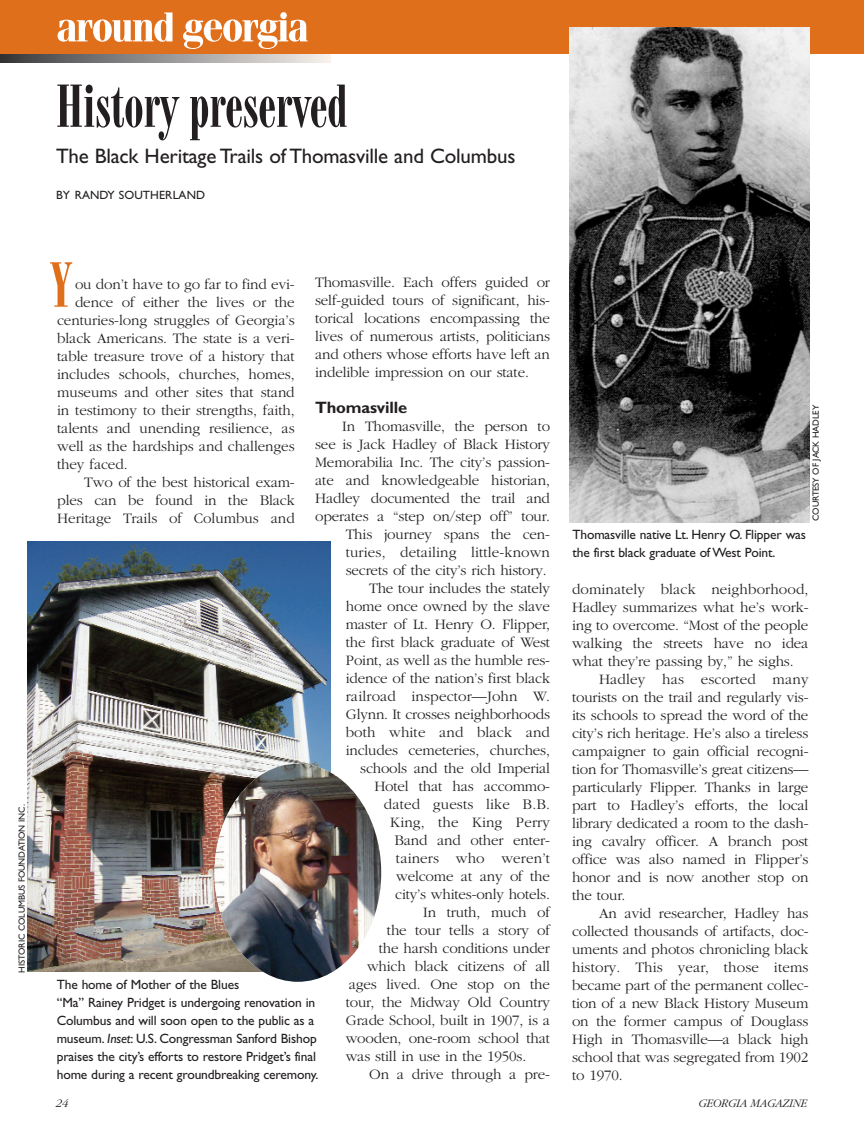
<style>
.page{position:relative;width:864px;height:1134px;background:#fff}
.page>*{position:absolute;margin:0;border:0;box-sizing:border-box;transform-origin:0 0}
.t1{font:60px "Modern 735 A";color:#e06f1c}
.t2{font:57px "Modern 735 BT Roman A";letter-spacing:-.005em;color:#231f20}
.t3{font:21px "Gill Sans";letter-spacing:-.01em;color:#231f20}
.t4{font:700 16.5px "Gill Sans";letter-spacing:-.01em;color:#231f20}
.t5{font:300 15px/18px "Garamond";letter-spacing:-.01em;color:#231f20;text-align:justify}
.t6{font:300 15px "Garamond";letter-spacing:.01em;color:#231f20}
.t7{font:13.5px/18px "Gill Sans";letter-spacing:-.01em;color:#231f20}
.t8{font:12px "Gill Sans";letter-spacing:.01em;color:#231f20}
.t9{font:italic 300 12px "Garamond";letter-spacing:-.01em;color:#231f20}
.t10{font:9px "Gill Sans";letter-spacing:-.01em;color:#231f20}
.s1{font-style:italic}
</style>
<div class="page">
<svg style="left:0;top:54px;width:331px;height:9px;background:#979595"></svg>
<div style="left:0;top:0;width:864px;height:54px;background:#e06f1c"></div>
<svg style="left:57px;top:12px;width:116px;height:30px"></svg>
<svg style="left:183px;top:12px;width:125px;height:37px"></svg>
<img style="left:27px;top:542px;width:304px;height:430px">
<img style="left:214px;top:764px;width:167px;height:218px;border-radius:50%">
<img style="left:570px;top:27px;width:240px;height:495px">
<h2 class="t2" style="left:56px;top:84px;width:293px">History preserved</h2>
<h3 class="t3" style="left:56px;top:148px;width:461px">The Black Heritage Trails of Thomasville and Columbus</h3>
<p class="t8" style="left:56px;top:191px;width:151px">BY RANDY SOUTHERLAND</p>
<p class="t10" style="left:19px;top:973px;width:170px;rotate:-90deg">HISTORIC COLUMBUS FOUNDATION INC.</p>
<h1 class="t1" style="left:52px;top:262px;width:20px">Y</h1>
<p class="t5" style="left:315px;top:275px;width:236px">Thomasville. Each offers guided or self-guided tours of significant, his&shy;torical locations encompassing the lives of numerous artists, politicians and others whose efforts have left an indelible impression on our state.</p>
<p class="t4" style="left:315px;top:402px;width:93px">Thomasville</p>
<p class="t5" style="left:342px;top:419px;width:209px">In Thomasville, the person to</p>
<p class="t5" style="left:315px;top:437px;width:236px">see is Jack Hadley of Black History</p>
<p class="t5" style="left:315px;top:455px;width:236px">Memorabilia Inc. The city’s passion-</p>
<p class="t5" style="left:315px;top:473px;width:236px">ate and knowledgeable historian,</p>
<p class="t5" style="left:315px;top:491px;width:236px">Hadley documented the trail and</p>
<p class="t5" style="left:315px;top:509px;width:236px">operates a “step on/step off” tour.</p>
<p class="t5" style="left:346px;top:527px;width:206px">This journey spans the cen-</p>
<p class="t6" style="left:346px;top:547px;width:206px">turies, detailing little-known</p>
<p class="t5" style="left:346px;top:563px;width:202px">secrets of the city’s rich history.</p>
<p class="t5" style="left:369px;top:581px;width:182px">The tour includes the stately</p>
<p class="t5" style="left:346px;top:599px;width:206px">home once owned by the slave</p>
<p class="t5" style="left:346px;top:617px;width:206px">master of Lt. Henry O. Flipper,</p>
<p class="t5" style="left:346px;top:635px;width:206px">the first black graduate of West</p>
<p class="t5" style="left:346px;top:653px;width:206px">Point, as well as the humble res-</p>
<p class="t5" style="left:346px;top:671px;width:206px">idence of the nation’s first black</p>
<p class="t6" style="left:346px;top:691px;width:206px">railroad inspector—John W.</p>
<p class="t5" style="left:346px;top:707px;width:206px">Glynn. It crosses neighborhoods</p>
<p class="t6" style="left:346px;top:727px;width:206px">both white and black and</p>
<p class="t5" style="left:346px;top:743px;width:206px">includes cemeteries, churches,</p>
<p class="t5" style="left:360px;top:761px;width:191px">schools and the old Imperial</p>
<p class="t5" style="left:374px;top:779px;width:177px">Hotel that has accommo-</p>
<p class="t6" style="left:384px;top:799px;width:168px">dated guests like B.B.</p>
<p class="t6" style="left:390px;top:817px;width:161px">King, the King Perry</p>
<p class="t5" style="left:394px;top:833px;width:157px">Band and other enter-</p>
<p class="t6" style="left:396px;top:853px;width:156px">tainers who weren’t</p>
<p class="t5" style="left:396px;top:869px;width:155px">welcome at any of the</p>
<p class="t5" style="left:395px;top:887px;width:156px">city’s whites-only hotels.</p>
<p class="t5" style="left:423px;top:905px;width:128px">In truth, much of</p>
<p class="t5" style="left:387px;top:923px;width:165px">the tour tells a story of</p>
<p class="t5" style="left:379px;top:941px;width:173px">the harsh conditions under</p>
<p class="t5" style="left:367px;top:959px;width:184px">which black citizens of all</p>
<p class="t5" style="left:349px;top:977px;width:203px">ages lived. One stop on the</p>
<p class="t5" style="left:346px;top:995px;width:206px">tour, the Midway Old Country</p>
<p class="t5" style="left:346px;top:1013px;width:206px">Grade School, built in 1907, is a</p>
<p class="t5" style="left:346px;top:1031px;width:206px">wooden, one-room school that</p>
<p class="t5" style="left:346px;top:1049px;width:182px">was still in use in the 1950s.</p>
<p class="t5" style="left:369px;top:1067px;width:182px">On a drive through a pre-</p>
<p class="t5" style="left:75px;top:276px;width:221px">ou don’t have to go far to find evi-</p>
<p class="t5" style="left:75px;top:294px;width:221px">dence of either the lives or the</p>
<p class="t5" style="left:57px;top:312px;width:239px">centuries-long struggles of Georgia’s</p>
<p class="t5" style="left:57px;top:330px;width:239px">black Americans. The state is a veri-</p>
<p class="t5" style="left:57px;top:348px;width:239px">table treasure trove of a history that</p>
<p class="t5" style="left:57px;top:366px;width:239px">includes schools, churches, homes,</p>
<p class="t5" style="left:57px;top:384px;width:239px">museums and other sites that stand</p>
<p class="t5" style="left:57px;top:402px;width:239px">in testimony to their strengths, faith,</p>
<p class="t5" style="left:57px;top:420px;width:239px">talents and unending resilience, as</p>
<p class="t5" style="left:57px;top:438px;width:239px">well as the hardships and challenges</p>
<p class="t5" style="left:57px;top:456px;width:72px">they faced.</p>
<p class="t5" style="left:84px;top:474px;width:212px">Two of the best historical exam-</p>
<p class="t5" style="left:57px;top:492px;width:239px">ples can be found in the Black</p>
<p class="t5" style="left:57px;top:510px;width:239px">Heritage Trails of Columbus and</p>
<p class="t7" style="left:57px;top:977px;width:263px">The home of Mother of the Blues<br>“Ma” Rainey Pridget is undergoing renovation in Columbus and will soon open to the public as a museum. <span class="s1">Inset</span>: U.S. Congressman Sanford Bishop praises the city’s efforts to restore Pridget’s final home during a recent groundbreaking ceremony.</p>
<p class="t9" style="left:56px;top:1099px;width:14px">24</p>
<p class="t10" style="left:813px;top:521px;width:117px;rotate:-90deg">COURTESY OF JACK HADLEY</p>
<p class="t7" style="left:572px;top:527px;width:235px">Thomasville native Lt. Henry O. Flipper was the first black graduate of West Point.</p>
<p class="t6" style="left:572px;top:584px;width:238px">dominately black neighborhood,</p>
<p class="t5" style="left:572px;top:600px;width:238px">Hadley summarizes what he’s work-</p>
<p class="t5" style="left:572px;top:618px;width:238px">ing to overcome. “Most of the people</p>
<p class="t5" style="left:572px;top:636px;width:238px">walking the streets have no idea</p>
<p class="t5" style="left:572px;top:654px;width:223px">what they’re passing by,” he sighs.</p>
<p class="t6" style="left:599px;top:674px;width:211px">Hadley has escorted many</p>
<p class="t5" style="left:572px;top:690px;width:238px">tourists on the trail and regularly vis-</p>
<p class="t5" style="left:572px;top:708px;width:238px">its schools to spread the word of the</p>
<p class="t5" style="left:572px;top:726px;width:238px">city’s rich heritage. He’s also a tireless</p>
<p class="t5" style="left:572px;top:744px;width:238px">campaigner to gain official recogni-</p>
<p class="t5" style="left:572px;top:762px;width:238px">tion for Thomasville’s great citizens—</p>
<p class="t5" style="left:572px;top:780px;width:238px">particularly Flipper. Thanks in large</p>
<p class="t5" style="left:572px;top:798px;width:238px">part to Hadley’s efforts, the local</p>
<p class="t5" style="left:572px;top:816px;width:238px">library dedicated a room to the dash-</p>
<p class="t5" style="left:572px;top:834px;width:238px">ing cavalry officer. A branch post</p>
<p class="t5" style="left:572px;top:852px;width:238px">office was also named in Flipper’s</p>
<p class="t5" style="left:572px;top:870px;width:238px">honor and is now another stop on</p>
<p class="t5" style="left:572px;top:888px;width:55px">the tour.</p>
<p class="t5" style="left:599px;top:906px;width:211px">An avid researcher, Hadley has</p>
<p class="t5" style="left:572px;top:924px;width:238px">collected thousands of artifacts, doc-</p>
<p class="t5" style="left:572px;top:942px;width:238px">uments and photos chronicling black</p>
<p class="t6" style="left:572px;top:962px;width:238px">history. This year, those items</p>
<p class="t5" style="left:572px;top:978px;width:238px">became part of the permanent collec-</p>
<p class="t5" style="left:572px;top:996px;width:238px">tion of a new Black History Museum</p>
<p class="t5" style="left:572px;top:1014px;width:238px">on the former campus of Douglass</p>
<p class="t5" style="left:572px;top:1032px;width:238px">High in Thomasville—a black high</p>
<p class="t5" style="left:572px;top:1050px;width:238px">school that was segregated from 1902</p>
<p class="t5" style="left:572px;top:1068px;width:52px">to 1970.</p>
<p class="t9" style="left:698px;top:1099px;width:110px">GEORGIA MAGAZINE</p>
</div>
